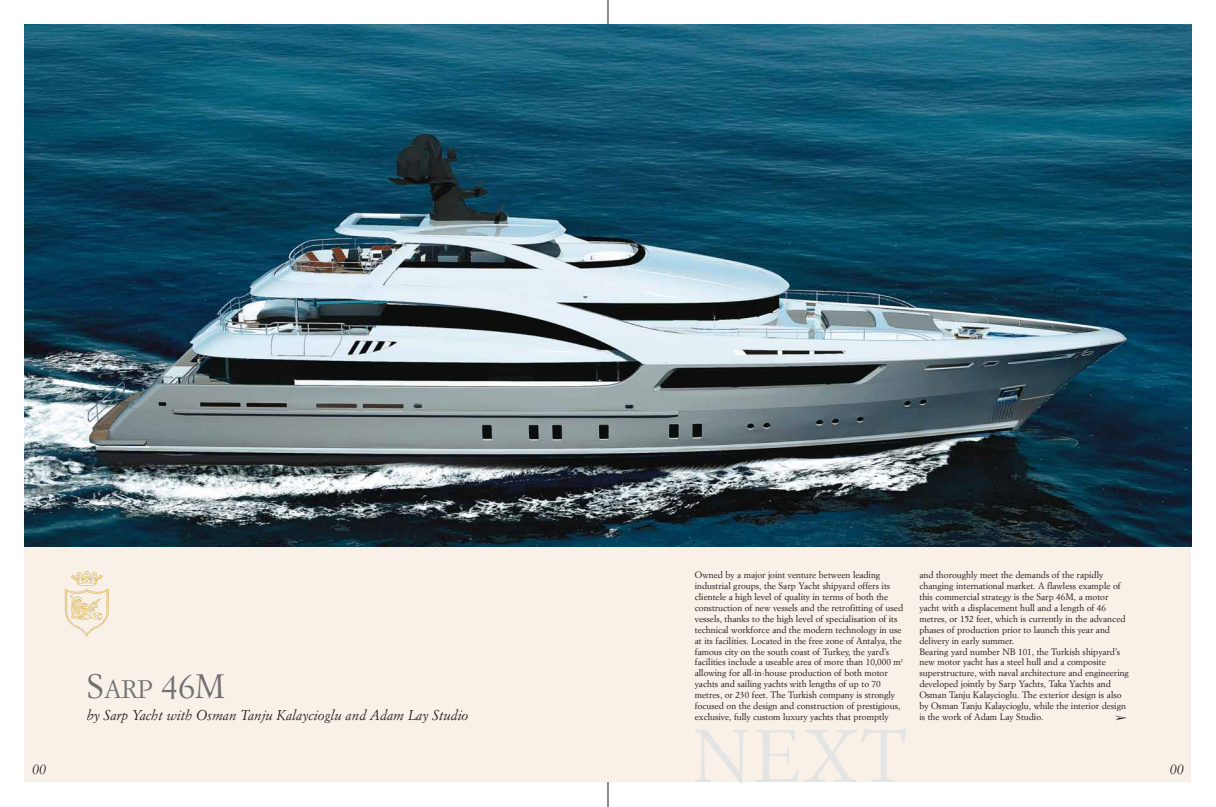
<style>
.page{position:relative;width:1216px;height:807px;background:#fff}
.page>*{position:absolute;margin:0;border:0;box-sizing:border-box;transform-origin:0 0}
.t1{font:72.62px "Simoncini Garamond";color:#e3e4e4}
.t2{font:33.25px "Simoncini Garamond";color:#707173}
.t3{font:italic 14px "Simoncini Garamond";color:#1a171b}
.t4{font:9.19px/10.8px "Simoncini Garamond";color:#1a171b}
.s1{font-size:24.94px}
</style>
<div class="page">
<hr style="left:607px;top:0;width:1px;height:806px;background:#1a171b">
<div style="left:25px;top:546px;width:1166px;height:235px;background:#f9f0e7"></div>
<img style="left:64px;top:571px;width:45px;height:66px">
<img style="left:25px;top:25px;width:1166px;height:521px">
<p class="t4" style="left:694px;top:570px;width:210px">Owned by a major joint venture between leading industrial groups, the Sarp Yacht shipyard offers its clientele a high level of quality in terms of both the construction of new vessels and the retrofitting of used vessels, thanks to the high level of specialisation of its technical workforce and the modern technology in use at its facilities. Located in the free zone of Antalya, the famous city on the south coast of Turkey, the yard’s facilities include a useable area of more than 10,000 m<sup>2 </sup>allowing for all-in-house production of both motor yachts and sailing yachts with lengths of up to 70 metres, or 230 feet. The Turkish company is strongly focused on the design and construction of prestigious, exclusive, fully custom luxury yachts that promptly</p>
<p class="t4" style="left:919px;top:570px;width:211px">and thoroughly meet the demands of the rapidly changing international market. A flawless example of this commercial strategy is the Sarp 46M, a motor yacht with a displacement hull and a length of 46 metres, or 152 feet, which is currently in the advanced phases of production prior to launch this year and delivery in early summer.<br>Bearing yard number NB 101, the Turkish shipyard’s new motor yacht has a steel hull and a composite superstructure, with naval architecture and engineering developed jointly by Sarp Yachts, Taka Yachts and Osman Tanju Kalaycioglu. The exterior design is also by Osman Tanju Kalaycioglu, while the interior design is the work of Adam Lay Studio.</p>
<h1 class="t1" style="left:693px;top:725px;width:216px">NEXT</h1>
<h2 class="t2" style="left:87px;top:672px;width:140px">S<span class="s1">ARP</span> 46M</h2>
<h3 class="t3" style="left:87px;top:708px;width:383px">by Sarp Yacht with Osman Tanju Kalaycioglu and Adam Lay Studio</h3>
<h3 class="t3" style="left:32px;top:763px;width:15px">00</h3>
<h3 class="t3" style="left:1169px;top:763px;width:15px">00</h3>
</div>
